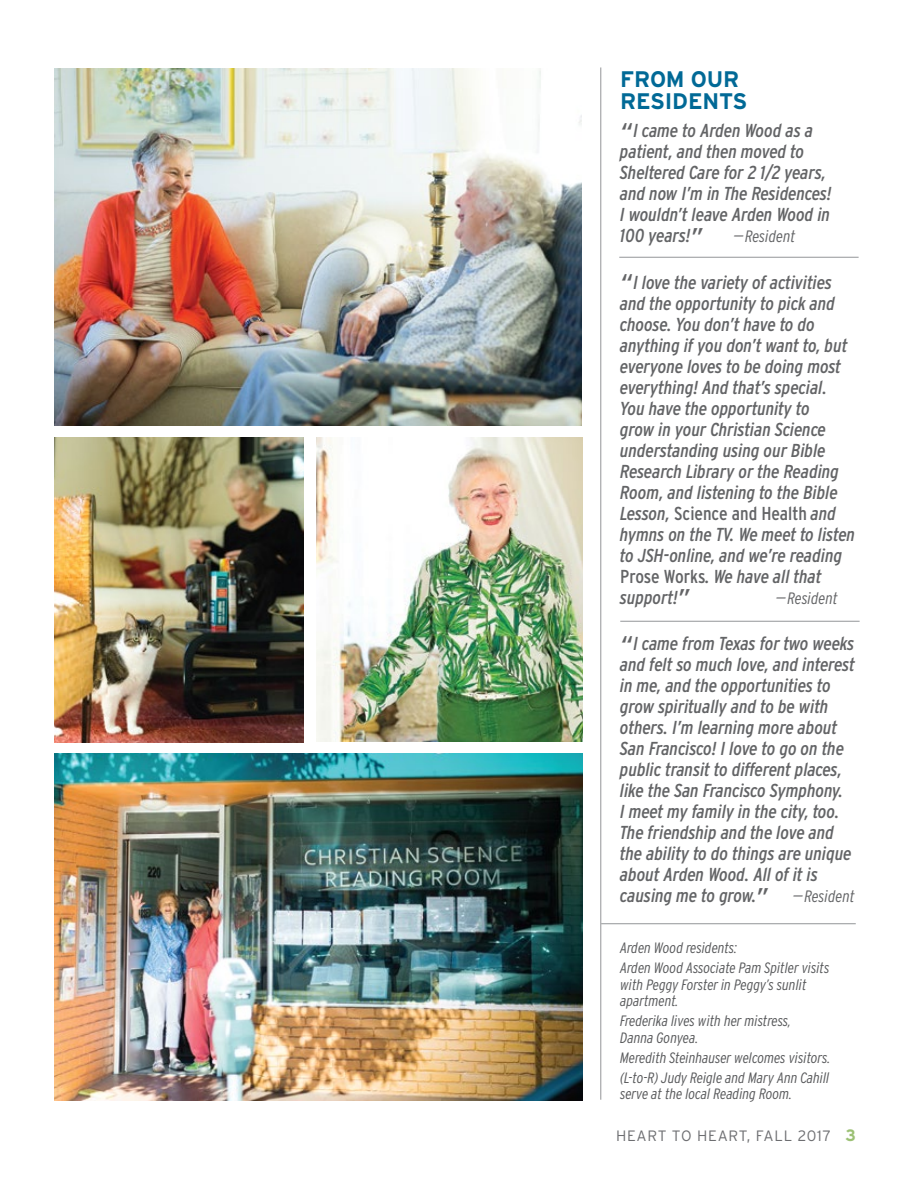
<style>
.page{position:relative;width:918px;height:1188px;background:#fff}
.page>*{position:absolute;margin:0;border:0;box-sizing:border-box;transform-origin:0 0}
.t1{font:700 22.5px/22.5px "Interstate";letter-spacing:-.01em;color:#016996}
.t2{font:italic condensed 18.75px/21px "Interstate";color:#636466}
.t3{font:italic 300 condensed 16.5px "Interstate";color:#636466;scale:1.5 1}
.t4{font:italic 300 condensed 15px/20px "Interstate";letter-spacing:-.005em;color:#58595b}
.t5{font:300 15px "Interstate";letter-spacing:.05em;color:#6d6e71}
.s1{font-size:27px}
.s2{font-style:normal}
.s3{font-weight:300;font-size:16.5px}
.s4{font-weight:700;font-size:16.5px;color:#9cc175}
</style>
<div class="page">
<hr style="left:600px;top:67px;width:1px;height:1033px;background:#939598">
<img style="left:54px;top:438px;width:250px;height:304px">
<hr style="left:601px;top:923px;width:255px;height:1px;background:#939598">
<img style="left:54px;top:69px;width:527px;height:356px">
<img style="left:317px;top:438px;width:265px;height:304px">
<img style="left:54px;top:754px;width:528px;height:347px">
<hr style="left:620px;top:621px;width:240px;height:1px;background:#939598">
<hr style="left:619px;top:257px;width:240px;height:1px;background:#939598">
<p class="t1" style="left:620px;top:68px;width:129px">FROM OUR<br>RESIDENTS</p>
<p class="t2" style="left:620px;top:120px;width:213px"><span class="s1">“</span>I came to Arden Wood as a patient, and then moved to<br>Sheltered Care for 2 1/2 years, and now I’m in The Residences!<br>I wouldn’t leave Arden Wood in<br>100 years!<span class="s1">”</span></p>
<p class="t3" style="left:733px;top:226px;width:43px">—Resident</p>
<p class="t2" style="left:620px;top:271px;width:237px"><span class="s1">“</span>I love the variety of activities and the opportunity to pick and choose. You don’t have to do anything if you don’t want to, but everyone loves to be doing most everything! And that’s special.<br>You have the opportunity to<br>grow in your Christian Science understanding using our Bible<br>Research Library or the Reading<br>Room, and listening to the Bible<br>Lesson, <span class="s2">Science and Health</span> and hymns on the TV. We meet to listen to JSH-online, and we’re reading<br><span class="s2">Prose Works</span>. We have all that support!<span class="s1">”</span></p>
<p class="t3" style="left:776px;top:588px;width:43px">—Resident</p>
<p class="t2" style="left:620px;top:633px;width:236px"><span class="s1">“</span>I came from Texas for two weeks and felt so much love, and interest in me, and the opportunities to grow spiritually and to be with others. I’m learning more about<br>San Francisco! I love to go on the public transit to different places, like the San Francisco Symphony.<br>I meet my family in the city, too.<br>The friendship and the love and the ability to do things are unique about Arden Wood. All of it is causing me to grow.<span class="s1">”</span> <span class="s3">—Resident</span></p>
<p class="t4" style="left:620px;top:938px;width:211px">Arden Wood residents:<br>Arden Wood Associate Pam Spitler visits</p>
<p class="t4" style="left:620px;top:976px;width:188px;line-height:16.5px">with Peggy Forster in Peggy’s sunlit apartment.</p>
<p class="t4" style="left:620px;top:1012px;width:172px;line-height:16.5px">Frederika lives with her mistress,<br>Danna Gonyea.</p>
<p class="t4" style="left:620px;top:1047px;width:211px">Meredith Steinhauser welcomes visitors. (L-to-R) Judy Reigle and Mary Ann Cahill</p>
<p class="t4" style="left:620px;top:1084px;width:173px">serve at the local Reading Room.</p>
<p class="t5" style="left:616px;top:1127px;width:241px">HEART TO HEART, FALL 2017 <span class="s4">3</span></p>
</div>
